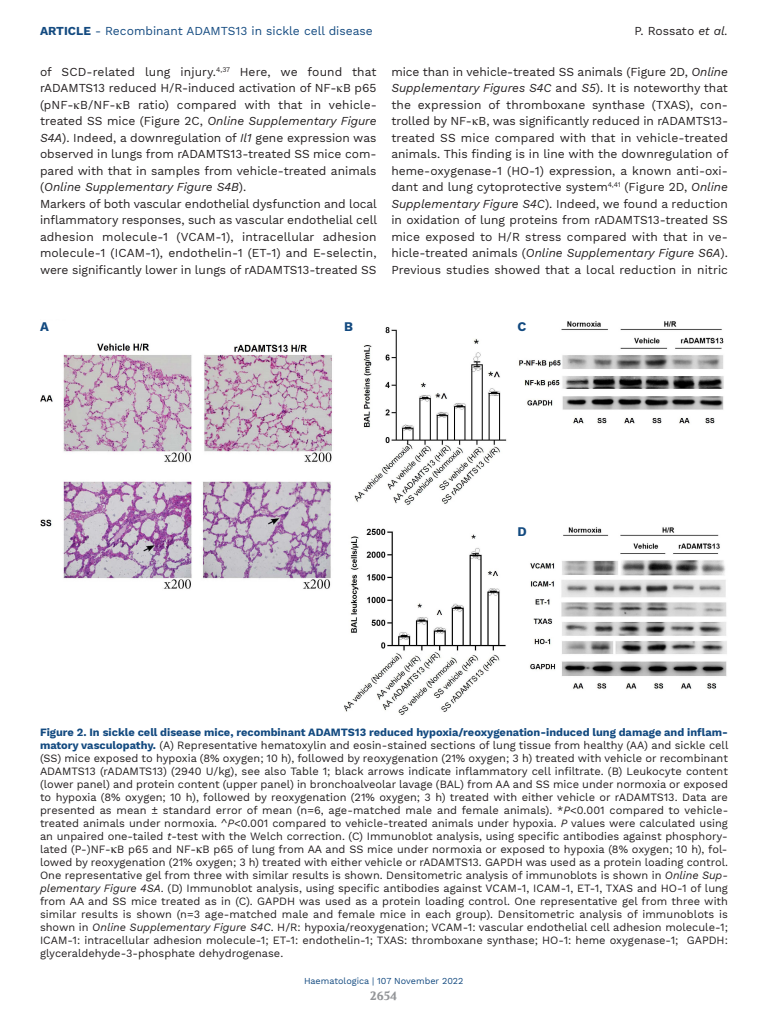
<style>
.page{position:relative;width:768px;height:1024px;background:#fff}
.page>*{position:absolute;margin:0;border:0;box-sizing:border-box;transform-origin:0 0}
.t1{font:700 13px "Work Sans";color:#134a80}
.t2{font:12px/16.5px "Work Sans";color:#231f20}
.t3{font:12px "Work Sans";color:#134a80}
.t4{font:700 12px "Volkhov";color:#939598}
.t5{font:11px/13px "Work Sans";color:#231f20;text-align:justify}
.t6{font:9px "Work Sans";color:#134a80}
.s1{font-weight:700}
.s2{font-style:italic}
.s3{font-weight:700;color:#134a80}
</style>
<div class="page">
<img style="left:40px;top:321px;width:687px;height:394px">
<p class="t3" style="left:40px;top:24px;width:334px"><span class="s1">ARTICLE</span> - Recombinant ADAMTS13 in sickle cell disease</p>
<p class="t2" style="left:635px;top:23px;width:95px">P. Rossato <span class="s2">et al.</span></p>
<p class="t2" style="left:40px;top:63px;width:339px">of SCD-related lung injury.<sup>4,37</sup> Here, we found that rADAMTS13 reduced H/R-induced activation of NF- B p65 (pNF- B/NF- B ratio) compared with that in vehicle&shy;treated SS mice (Figure 2C, <span class="s2">Online Supplementary Figure S4A</span>). Indeed, a downregulation of <span class="s2">Il1</span> gene expression was observed in lungs from rADAMTS13-treated SS mice com&shy;pared with that in samples from vehicle-treated animals (<span class="s2">Online Supplementary Figure S4B</span>).<br>Markers of both vascular endothelial dysfunction and local inflammatory responses, such as vascular endothelial cell adhesion molecule-1 (VCAM-1), intracellular adhesion molecule-1 (ICAM-1), endothelin-1 (ET-1) and E-selectin, were significantly lower in lungs of rADAMTS13-treated SS</p>
<p class="t2" style="left:391px;top:63px;width:339px;text-align:justify">mice than in vehicle-treated SS animals (Figure 2D, <span class="s2">Online Supplementary Figures S4C</span> and <span class="s2">S5</span>). It is noteworthy that the expression of thromboxane synthase (TXAS), con&shy;trolled by NF- B, was significantly reduced in rADAMTS13- treated SS mice compared with that in vehicle-treated animals. This finding is in line with the downregulation of heme-oxygenase-1 (HO-1) expression, a known anti-oxi&shy;dant and lung cytoprotective system<sup>4,41</sup> (Figure 2D, <span class="s2">Online Supplementary Figure S4C</span>). Indeed, we found a reduction in oxidation of lung proteins from rADAMTS13-treated SS mice exposed to H/R stress compared with that in ve&shy;hicle-treated animals (<span class="s2">Online Supplementary Figure S6A</span>).<br>Previous studies showed that a local reduction in nitric</p>
<p class="t1" style="left:40px;top:319px;width:10px">A</p>
<p class="t1" style="left:344px;top:319px;width:10px">B</p>
<p class="t1" style="left:518px;top:319px;width:10px">C</p>
<p class="t1" style="left:518px;top:524px;width:11px">D</p>
<p class="t5" style="left:40px;top:726px;width:690px"><span class="s3">Figure 2. In sickle cell disease mice, recombinant ADAMTS13 reduced hypoxia/reoxygenation-induced lung damage and inflam&shy;matory vasculopathy.</span> (A) Representative hematoxylin and eosin-stained sections of lung tissue from healthy (AA) and sickle cell (SS) mice exposed to hypoxia (8% oxygen; 10 h), followed by reoxygenation (21% oxygen; 3 h) treated with vehicle or recombinant ADAMTS13 (rADAMTS13) (2940 U/kg), see also Table 1; black arrows indicate inflammatory cell infiltrate. (B) Leukocyte content (lower panel) and protein content (upper panel) in bronchoalveolar lavage (BAL) from AA and SS mice under normoxia or exposed to hypoxia (8% oxygen; 10 h), followed by reoxygenation (21% oxygen; 3 h) treated with either vehicle or rADAMTS13. Data are presented as mean ± standard error of mean (n=6, age-matched male and female animals). *<span class="s2">P</span>&lt;0.001 compared to vehicle&shy;treated animals under normoxia. ^<span class="s2">P</span>&lt;0.001 compared to vehicle-treated animals under hypoxia. <span class="s2">P</span> values were calculated using an unpaired one-tailed <span class="s2">t</span>-test with the Welch correction. (C) Immunoblot analysis, using specific antibodies against phosphory&shy;lated (P-)NF- B p65 and NF- B p65 of lung from AA and SS mice under normoxia or exposed to hypoxia (8% oxygen; 10 h), fol&shy;lowed by reoxygenation (21% oxygen; 3 h) treated with either vehicle or rADAMTS13. GAPDH was used as a protein loading control.<br>One representative gel from three with similar results is shown. Densitometric analysis of immunoblots is shown in <span class="s2">Online Sup&shy;plementary Figure 4SA</span>. (D) Immunoblot analysis, using specific antibodies against VCAM-1, ICAM-1, ET-1, TXAS and HO-1 of lung from AA and SS mice treated as in (C). GAPDH was used as a protein loading control. One representative gel from three with similar results is shown (n=3 age-matched male and female mice in each group). Densitometric analysis of immunoblots is shown in <span class="s2">Online Supplementary Figure S4C</span>. H/R: hypoxia/reoxygenation; VCAM-1: vascular endothelial cell adhesion molecule-1; ICAM-1: intracellular adhesion molecule-1; ET-1: endothelin-1; TXAS: thromboxane synthase; HO-1: heme oxygenase-1; GAPDH: glyceraldehyde-3-phosphate dehydrogenase.</p>
<p class="t6" style="left:304px;top:976px;width:161px">Haematologica | 107 November 2022</p>
<p class="t4" style="left:370px;top:988px;width:28px">2654</p>
</div>
